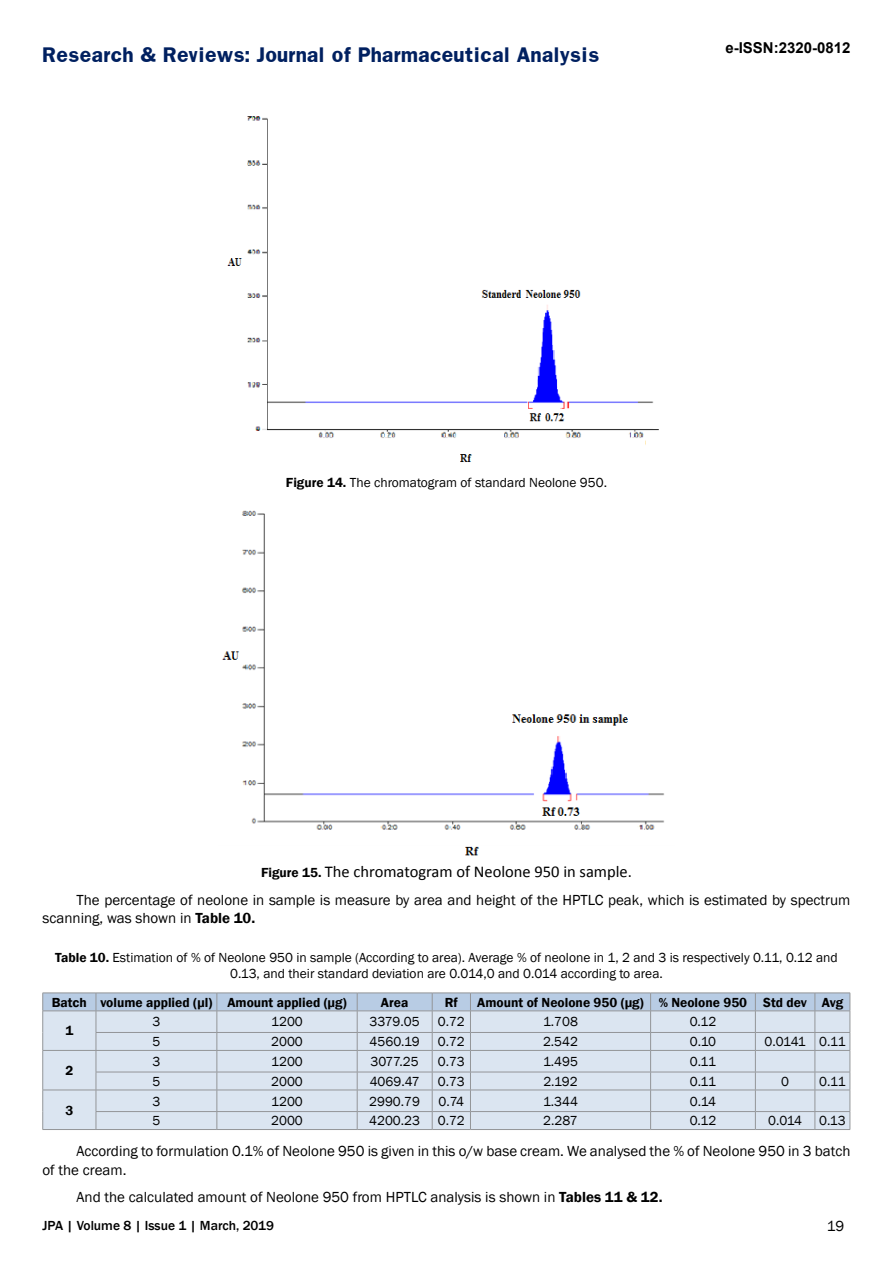
<style>
.page{position:relative;width:893px;height:1263px;background:#fff}
.page>*{position:absolute;margin:0;border:0;box-sizing:border-box;transform-origin:0 0}
.t1{font:700 18px "Franklin";color:#002060}
.t2{font:16.5px "Calibri";color:#000}
.t3{font:15px/18.8px "Franklin Gothic";color:#000}
.t4{font:700 15px "Arial";color:#000}
.t5{font:13.5px/16.2px "Franklin Gothic";color:#000;text-align:center}
.t6{font:600 13.5px "Franklin Gothic";color:#000}
.t7{font:500 13.5px "Franklin Gothic";color:#000}
.s1{font-weight:600}
.s2{font-family:"Franklin Gothic";font-weight:600;font-size:13.5px}
</style>
<div class="page">
<img style="left:227px;top:116px;width:432px;height:346px">
<img style="left:222px;top:510px;width:442px;height:346px">
<svg style="left:42px;top:993px;width:809px;height:136px;background:#d2ddea"></svg>
<hr style="left:43px;top:1129px;width:53px;height:1px;background:#939598">
<hr style="left:96px;top:1129px;width:121px;height:1px;background:#939598">
<hr style="left:217px;top:1129px;width:140px;height:1px;background:#939598">
<hr style="left:357px;top:1129px;width:75px;height:1px;background:#939598">
<hr style="left:432px;top:1129px;width:38px;height:1px;background:#939598">
<hr style="left:470px;top:1129px;width:181px;height:1px;background:#939598">
<hr style="left:651px;top:1129px;width:104px;height:1px;background:#939598">
<hr style="left:755px;top:1129px;width:60px;height:1px;background:#939598">
<hr style="left:815px;top:1129px;width:35px;height:1px;background:#939598">
<h1 class="t1" style="left:43px;top:43px;width:558px">Research &amp; Reviews: Journal of Pharmaceutical Analysis</h1>
<p class="t4" style="left:725px;top:38px;width:127px">e-ISSN:2320-0812</p>
<p class="t5" style="left:286px;top:475px;width:323px"><span class="s1">Figure 14.</span> The chromatogram of standard Neolone 950.</p>
<p class="t2" style="left:261px;top:861px;width:372px"><span class="s2">Figure 15.</span> The chromatogram of Neolone 950 in sample.</p>
<p class="t3" style="left:43px;top:890px;width:809px;text-indent:34px">The percentage of neolone in sample is measure by area and height of the HPTLC peak, which is estimated by spectrum scanning, was shown in <span class="s1">Table 10.</span></p>
<p class="t5" style="left:55px;top:950px;width:784px"><span class="s1">Table 10.</span> Estimation of % of Neolone 950 in sample (According to area). Average % of neolone in 1, 2 and 3 is respectively 0.11, 0.12 and<br>0.13, and their standard deviation are 0.014,0 and 0.014 according to area.</p>
<p class="t6" style="left:52px;top:994px;width:296px">Batch volume applied (µl) Amount applied (μg)</p>
<p class="t6" style="left:381px;top:994px;width:29px">Area</p>
<p class="t6" style="left:445px;top:994px;width:15px">Rf</p>
<p class="t6" style="left:477px;top:994px;width:367px">Amount of Neolone 950 (μg) % Neolone 950 Std dev Avg</p>
<p class="t6" style="left:65px;top:1022px;width:9px">1</p>
<p class="t5" style="left:152px;top:1014px;width:9px">3</p>
<p class="t5" style="left:271px;top:1014px;width:33px">1200</p>
<p class="t5" style="left:370px;top:1014px;width:52px">3379.05</p>
<p class="t5" style="left:438px;top:1014px;width:29px">0.72</p>
<p class="t5" style="left:543px;top:1014px;width:36px">1.708</p>
<p class="t5" style="left:690px;top:1014px;width:28px">0.12</p>
<p class="t5" style="left:152px;top:1034px;width:9px">5</p>
<p class="t5" style="left:271px;top:1034px;width:33px">2000</p>
<p class="t5" style="left:370px;top:1034px;width:52px">4560.19</p>
<p class="t5" style="left:438px;top:1034px;width:29px">0.72</p>
<p class="t5" style="left:543px;top:1034px;width:37px">2.542</p>
<p class="t5" style="left:690px;top:1034px;width:28px">0.10</p>
<p class="t5" style="left:765px;top:1034px;width:82px">0.0141 0.11</p>
<p class="t6" style="left:65px;top:1062px;width:9px">2</p>
<p class="t5" style="left:152px;top:1054px;width:9px">3</p>
<p class="t5" style="left:271px;top:1054px;width:33px">1200</p>
<p class="t5" style="left:371px;top:1054px;width:50px">3077.25</p>
<p class="t5" style="left:438px;top:1054px;width:29px">0.73</p>
<p class="t5" style="left:543px;top:1054px;width:36px">1.495</p>
<p class="t5" style="left:690px;top:1054px;width:28px">0.11</p>
<p class="t5" style="left:152px;top:1073px;width:9px">5</p>
<p class="t5" style="left:271px;top:1073px;width:33px">2000</p>
<p class="t5" style="left:370px;top:1073px;width:51px">4069.47</p>
<p class="t5" style="left:438px;top:1073px;width:29px">0.73</p>
<p class="t5" style="left:543px;top:1073px;width:36px">2.192</p>
<p class="t5" style="left:690px;top:1073px;width:28px">0.11</p>
<p class="t5" style="left:781px;top:1073px;width:9px">0</p>
<p class="t5" style="left:819px;top:1073px;width:28px">0.11</p>
<p class="t5" style="left:152px;top:1093px;width:9px">3</p>
<p class="t5" style="left:271px;top:1093px;width:33px">1200</p>
<p class="t5" style="left:369px;top:1093px;width:52px">2990.79</p>
<p class="t5" style="left:438px;top:1093px;width:27px">0.74</p>
<p class="t5" style="left:543px;top:1093px;width:37px">1.344</p>
<p class="t5" style="left:690px;top:1093px;width:28px">0.14</p>
<p class="t5" style="left:152px;top:1113px;width:9px">5</p>
<p class="t5" style="left:271px;top:1113px;width:33px">2000</p>
<p class="t5" style="left:369px;top:1113px;width:52px">4200.23</p>
<p class="t5" style="left:438px;top:1113px;width:29px">0.72</p>
<p class="t5" style="left:543px;top:1113px;width:36px">2.287</p>
<p class="t5" style="left:690px;top:1113px;width:28px">0.12</p>
<p class="t5" style="left:768px;top:1113px;width:36px">0.014</p>
<p class="t5" style="left:819px;top:1113px;width:28px">0.13</p>
<p class="t3" style="left:43px;top:1142px;width:809px;text-indent:34px">According to formulation 0.1% of Neolone 950 is given in this o/w base cream. We analysed the % of Neolone 950 in 3 batch of the cream.</p>
<p class="t3" style="left:77px;top:1188px;width:588px">And the calculated amount of Neolone 950 from HPTLC analysis is shown in <span class="s1">Tables 11 &amp; 12.</span></p>
<p class="t6" style="left:65px;top:1102px;width:9px">3</p>
<p class="t7" style="left:43px;top:1217px;width:233px">JPA | Volume 8 | Issue 1 | March, 2019</p>
<p class="t3" style="left:827px;top:1217px;width:19px">19</p>
</div>
